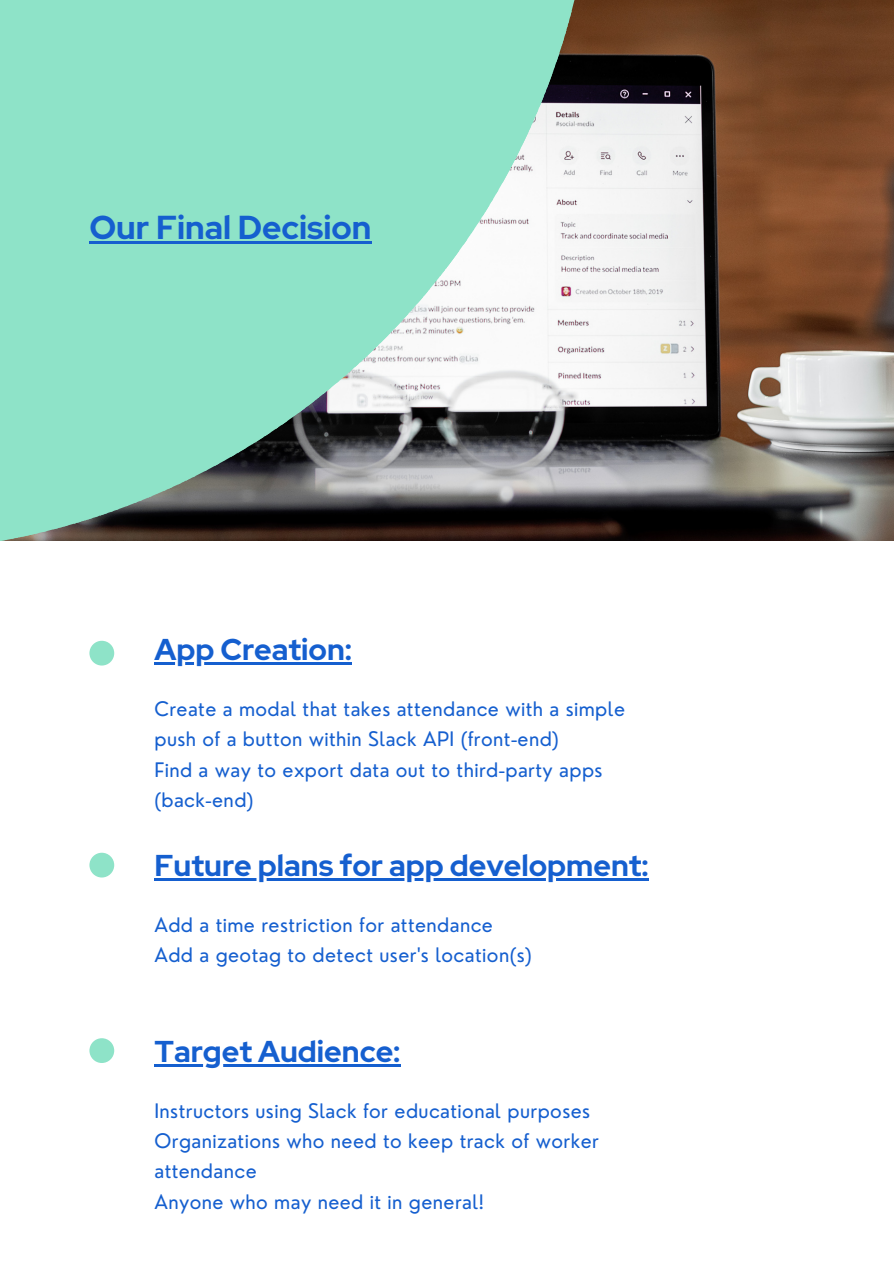
<style>
.page{position:relative;width:894px;height:1264px;background:#fff}
.page>*{position:absolute;margin:0;border:0;box-sizing:border-box;transform-origin:0 0}
.t1{font:700 33px "Red Hat Display";color:#155fcf}
.t2{font:700 30px "Red Hat Display";color:#155fcf}
.t3{font:19.5px/30.5px "Nourd";letter-spacing:.02em;color:#155fcf}
</style>
<div class="page">
<img style="left:594px;top:0;width:299px;height:540px">
<svg style="left:0;top:0;width:594px;height:541px;background:#90c9b6"></svg>
<hr style="left:89px;top:241px;width:282px;height:3px;background:#155fcf">
<hr style="left:154px;top:662px;width:198px;height:2px;background:#155fcf">
<hr style="left:154px;top:878px;width:494px;height:2px;background:#155fcf">
<hr style="left:154px;top:1063px;width:246px;height:3px;background:#155fcf">
<div style="left:89px;top:640px;width:25px;height:25px;background:#8ee3c8;border-radius:50%"></div>
<div style="left:89px;top:852px;width:25px;height:25px;background:#8ee3c8;border-radius:50%"></div>
<div style="left:89px;top:1038px;width:25px;height:24px;background:#8ee3c8;border-radius:50%"></div>
<p class="t1" style="left:89px;top:205px;width:283px">Our Final Decision</p>
<p class="t2" style="left:154px;top:629px;width:199px">App Creation:</p>
<p class="t3" style="left:154px;top:693px;width:472px">Create a modal that takes attendance with a simple push of a button within Slack API (front-end)</p>
<p class="t3" style="left:154px;top:754px;width:449px">Find a way to export data out to third-party apps (back-end)</p>
<p class="t2" style="left:154px;top:845px;width:496px">Future plans for app development:</p>
<p class="t3" style="left:154px;top:909px;width:340px">Add a time restriction for attendance</p>
<p class="t3" style="left:154px;top:939px;width:379px">Add a geotag to detect user's location(s)</p>
<p class="t2" style="left:154px;top:1031px;width:247px">Target Audience:</p>
<p class="t3" style="left:154px;top:1094px;width:437px">Instructors using Slack for educational purposes</p>
<p class="t3" style="left:154px;top:1125px;width:446px">Organizations who need to keep track of worker attendance</p>
<p class="t3" style="left:154px;top:1186px;width:331px">Anyone who may need it in general!</p>
</div>
